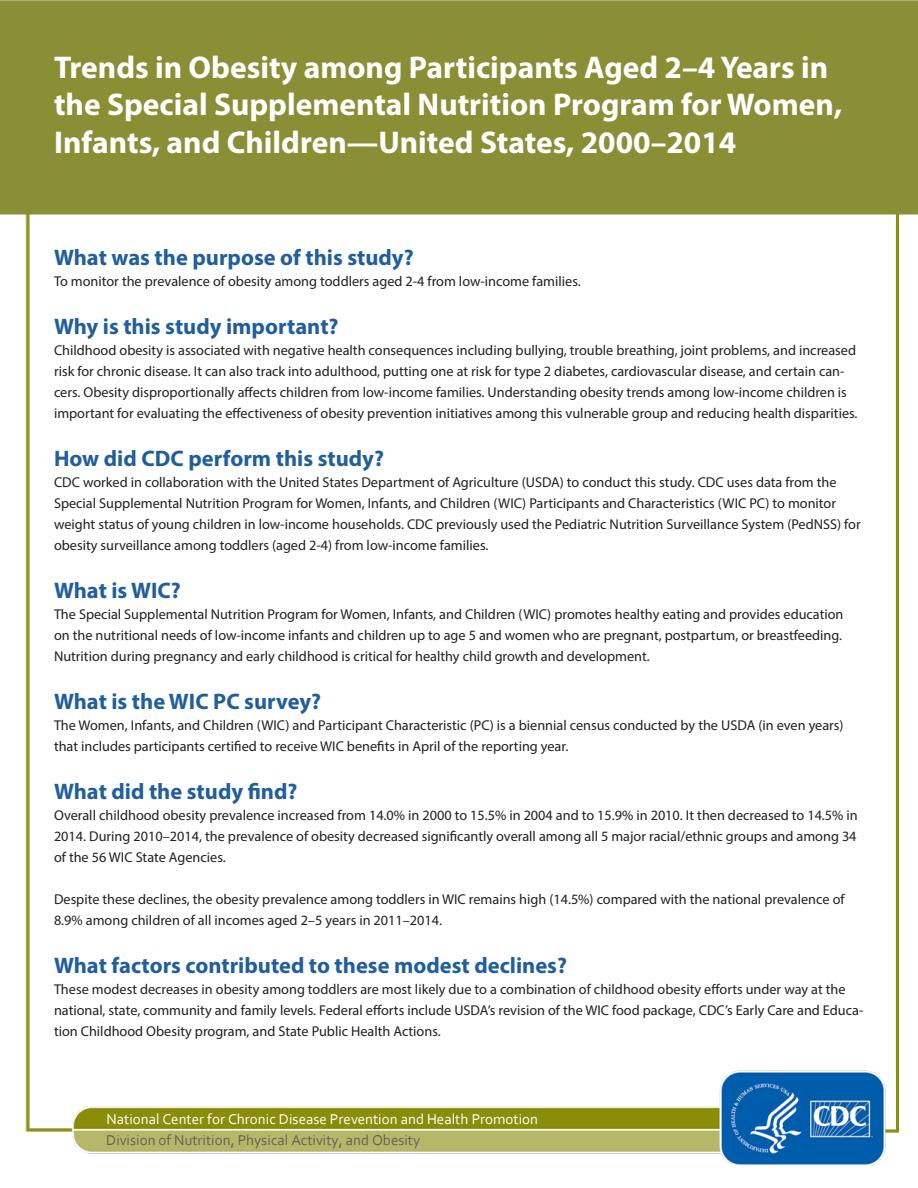
<style>
.page{position:relative;width:918px;height:1188px;background:#fff}
.page>*{position:absolute;margin:0;border:0;box-sizing:border-box;transform-origin:0 0}
.t1{font:700 31.5px/37.8px "Myriad Pro";color:#fff}
.t2{font:700 22.5px "Myriad Pro";color:#215e9e}
.t3{font:15px "Corbel";color:#fff}
.t4{font:15px "Corbel";color:#6a6058}
.t5{font:14.25px/21px "Myriad Pro";color:#231f20}
</style>
<div class="page">
<img style="left:26px;top:214px;width:872px;height:952px">
<div style="left:1px;top:1px;width:916px;height:213px;background:#8a8e35"></div>
<div style="left:0;top:0;width:918px;height:214px;border:2px solid #8a8e35"></div>
<h1 class="t1" style="left:54px;top:47px;width:790px">Trends in Obesity among Participants Aged 2–4 Years in the Special Supplemental Nutrition Program for Women,<br>Infants, and Children—United States, 2000–2014</h1>
<h2 class="t2" style="left:54px;top:242px;width:361px">What was the purpose of this study?</h2>
<p class="t5" style="left:54px;top:270px;width:528px">To monitor the prevalence of obesity among toddlers aged 2-4 from low-income families.</p>
<h2 class="t2" style="left:54px;top:311px;width:286px">Why is this study important?</h2>
<p class="t5" style="left:54px;top:339px;width:805px">Childhood obesity is associated with negative health consequences including bullying, trouble breathing, joint problems, and increased risk for chronic disease. It can also track into adulthood, putting one at risk for type 2 diabetes, cardiovascular disease, and certain can&shy;cers. Obesity disproportionally affects children from low-income families. Understanding obesity trends among low-income children is important for evaluating the effectiveness of obesity prevention initiatives among this vulnerable group and reducing health disparities.</p>
<h2 class="t2" style="left:54px;top:443px;width:332px">How did CDC perform this study?</h2>
<p class="t5" style="left:54px;top:471px;width:808px">CDC worked in collaboration with the United States Department of Agriculture (USDA) to conduct this study. CDC uses data from the Special Supplemental Nutrition Program for Women, Infants, and Children (WIC) Participants and Characteristics (WIC PC) to monitor weight status of young children in low-income households. CDC previously used the Pediatric Nutrition Surveillance System (PedNSS) for obesity surveillance among toddlers (aged 2-4) from low-income families.</p>
<h2 class="t2" style="left:54px;top:575px;width:128px">What is WIC?</h2>
<p class="t5" style="left:54px;top:603px;width:791px;text-align:justify">The Special Supplemental Nutrition Program for Women, Infants, and Children (WIC) promotes healthy eating and provides education on the nutritional needs of low-income infants and children up to age 5 and women who are pregnant, postpartum, or breastfeeding.<br>Nutrition during pregnancy and early childhood is critical for healthy child growth and development.</p>
<h2 class="t2" style="left:54px;top:686px;width:269px">What is the WIC PC survey?</h2>
<p class="t5" style="left:54px;top:714px;width:791px">The Women, Infants, and Children (WIC) and Participant Characteristic (PC) is a biennial census conducted by the USDA (in even years) that includes participants certified to receive WIC benefits in April of the reporting year.</p>
<h2 class="t2" style="left:54px;top:776px;width:245px">What did the study find?</h2>
<p class="t5" style="left:54px;top:804px;width:805px;text-align:justify">Overall childhood obesity prevalence increased from 14.0% in 2000 to 15.5% in 2004 and to 15.9% in 2010. It then decreased to 14.5% in 2014. During 2010–2014, the prevalence of obesity decreased significantly overall among all 5 major racial/ethnic groups and among 34 of the 56 WIC State Agencies.</p>
<p class="t5" style="left:54px;top:888px;width:792px">Despite these declines, the obesity prevalence among toddlers in WIC remains high (14.5%) compared with the national prevalence of<br>8.9% among children of all incomes aged 2–5 years in 2011–2014.</p>
<h2 class="t2" style="left:54px;top:950px;width:515px">What factors contributed to these modest declines?</h2>
<p class="t5" style="left:54px;top:978px;width:811px">These modest decreases in obesity among toddlers are most likely due to a combination of childhood obesity efforts under way at the national, state, community and family levels. Federal efforts include USDA’s revision of the WIC food package, CDC’s Early Care and Educa&shy;tion Childhood Obesity program, and State Public Health Actions.</p>
<p class="t3" style="left:106px;top:1110px;width:433px">National Center for Chronic Disease Prevention and Health Promotion</p>
<p class="t4" style="left:106px;top:1131px;width:316px">Division of Nutrition, Physical Activity, and Obesity</p>
</div>
